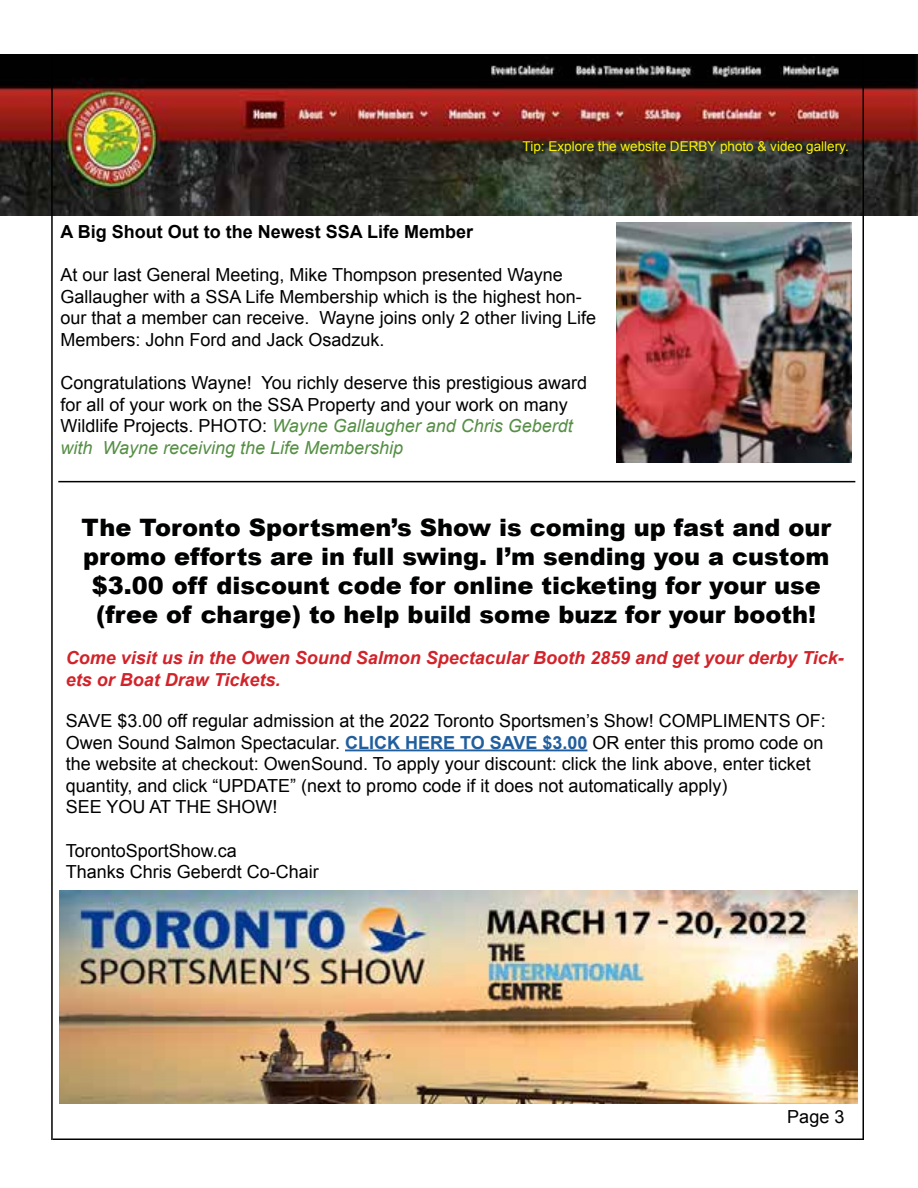
<style>
.page{position:relative;width:918px;height:1188px;background:#fff}
.page>*{position:absolute;margin:0;border:0;box-sizing:border-box;transform-origin:0 0}
.t1{font:900 24px/28.8px "Arial";color:#000101;text-align:center}
.t2{font:18px/21.6px "Arial";color:#000}
.t3{font:italic 700 18px/21.6px "Arial";color:#d2232a}
.t4{font:700 18px "Arial";color:#000}
.t5{font:13.5px "Arial";color:#fff200}
.s1{font-style:italic;color:#558f45}
.s2{font-weight:700;color:#215e9e}
</style>
<div class="page">
<img style="left:0;top:54px;width:918px;height:162px">
<hr style="left:51px;top:54px;width:2px;height:1086px;background:#000">
<hr style="left:862px;top:54px;width:2px;height:1086px;background:#000">
<hr style="left:52px;top:54px;width:810px;height:2px;background:#000">
<hr style="left:53px;top:1138px;width:810px;height:2px;background:#000">
<hr style="left:345px;top:749px;width:242px;height:2px;background:#215e9e">
<hr style="left:58px;top:481px;width:797px;height:1px;background:#000">
<img style="left:59px;top:890px;width:799px;height:214px">
<img style="left:617px;top:222px;width:234px;height:240px">
<p class="t5" style="left:523px;top:137px;width:328px">Tip: Explore the website DERBY photo &amp; video gallery.</p>
<p class="t4" style="left:60px;top:220px;width:414px">A Big Shout Out to the Newest SSA Life Member</p>
<p class="t2" style="left:60px;top:264px;width:537px">At our last General Meeting, Mike Thompson presented Wayne Gallaugher with a SSA Life Membership which is the highest hon&shy;our that a member can receive. Wayne joins only 2 other living Life Members: John Ford and Jack Osadzuk.</p>
<p class="t2" style="left:60px;top:372px;width:528px">Congratulations Wayne! You richly deserve this prestigious award for all of your work on the SSA Property and your work on many Wildlife Projects. PHOTO: <span class="s1">Wayne Gallaugher and Chris Geberdt with Wayne receiving the Life Membership</span></p>
<h1 class="t1" style="left:81px;top:512px;width:751px">The Toronto Sportsmen’s Show is coming up fast and our promo efforts are in full swing. I’m sending you a custom $3.00 off discount code for online ticketing for your use (free of charge) to help build some buzz for your booth!</h1>
<p class="t3" style="left:66px;top:648px;width:779px">Come visit us in the Owen Sound Salmon Spectacular Booth 2859 and get your derby Tick&shy;ets or Boat Draw Tickets.</p>
<p class="t2" style="left:66px;top:710px;width:762px">SAVE $3.00 off regular admission at the 2022 Toronto Sportsmen’s Show! COMPLIMENTS OF:<br>Owen Sound Salmon Spectacular. <span class="s2">CLICK HERE TO SAVE $3.00</span> OR enter this promo code on the website at checkout: OwenSound. To apply your discount: click the link above, enter ticket quantity, and click “UPDATE” (next to promo code if it does not automatically apply)<br>SEE YOU AT THE SHOW!</p>
<p class="t2" style="left:66px;top:840px;width:255px">TorontoSportShow.ca<br>Thanks Chris Geberdt Co-Chair</p>
<p class="t2" style="left:787px;top:1106px;width:59px">Page 3</p>
</div>
